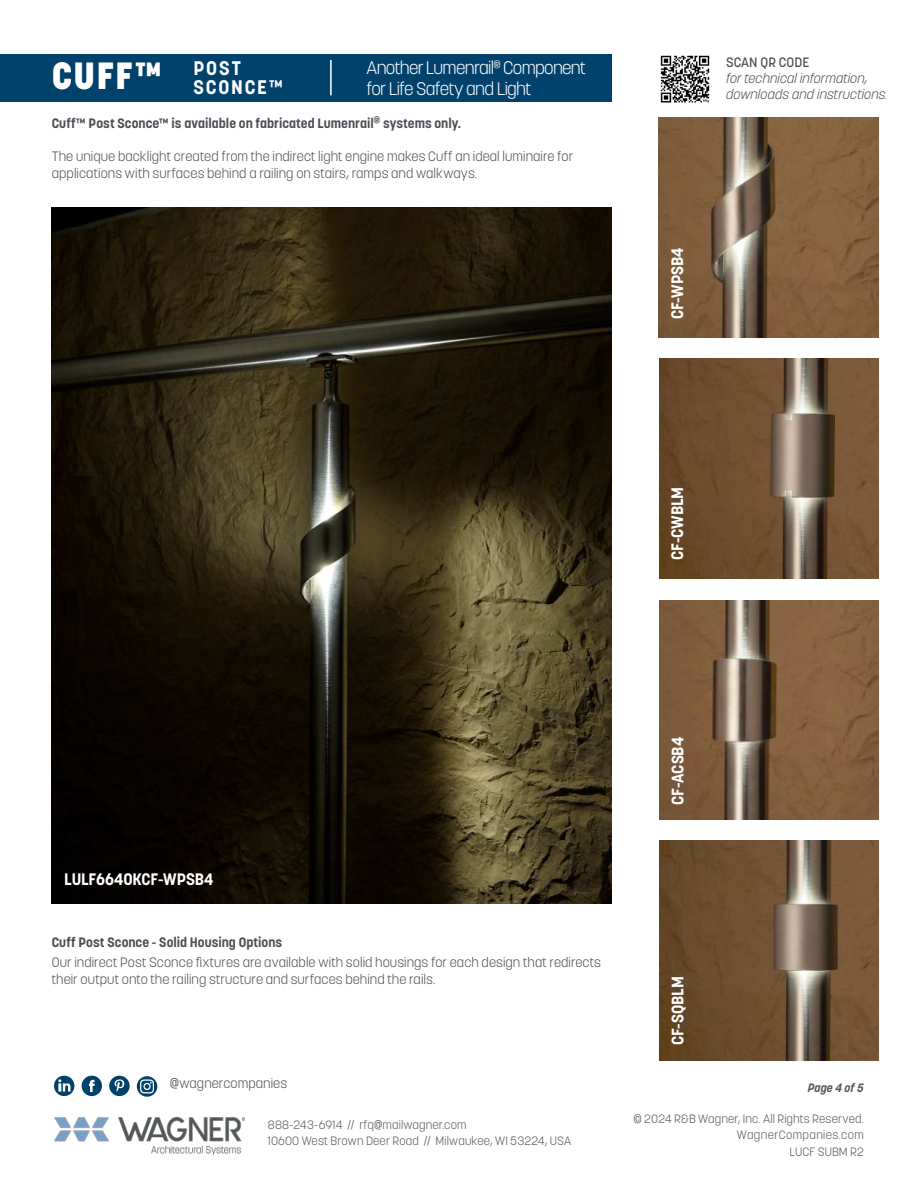
<style>
.page{position:relative;width:918px;height:1188px;background:#fff}
.page>*{position:absolute;margin:0;border:0;box-sizing:border-box;transform-origin:0 0}
.t1{font:800 37.5px "Korolev";color:#fff}
.t2{font:700 19.5px/19.5px "Korolev";letter-spacing:.095em;color:#fff}
.t3{font:300 18px/21.6px "Korolev";letter-spacing:-.04em;color:#fff}
.t4{font:700 16.5px "Korolev";color:#fff}
.t5{font:300 13.5px/16.5px "Korolev";letter-spacing:.005em;color:#4a4f55}
.t6{font:700 13.5px "Korolev";letter-spacing:.005em;color:#4a4f55}
.t7{font:italic 300 13.5px/16.2px "Korolev";color:#4a4f55}
.t8{font:500 13.5px "Korolev";color:#4a4f55}
.t9{font:300 12px/16.5px "Korolev";letter-spacing:.01em;color:#565a5c}
.t10{font:300 12px "Korolev";letter-spacing:.03em;color:#565a5c}
.t11{font:italic 700 12px "Korolev";color:#565a5c}
</style>
<div class="page">
<img style="left:54px;top:1117px;width:190px;height:37px">
<svg style="left:82px;top:1076px;width:20px;height:20px"></svg>
<svg style="left:54px;top:1076px;width:20px;height:20px"></svg>
<svg style="left:137px;top:1076px;width:20px;height:21px"></svg>
<svg style="left:109px;top:1076px;width:21px;height:20px"></svg>
<div style="left:0;top:54px;width:612px;height:47px;background:#00426b"></div>
<hr style="left:330px;top:60px;width:2px;height:35px;background:#fff">
<img style="left:660px;top:55px;width:50px;height:48px">
<img style="left:659px;top:118px;width:219px;height:219px">
<img style="left:52px;top:208px;width:560px;height:696px">
<img style="left:659px;top:358px;width:220px;height:220px">
<img style="left:659px;top:600px;width:219px;height:220px">
<img style="left:660px;top:841px;width:219px;height:219px">
<h1 class="t1" style="left:52px;top:52px;width:112px">CUFF™</h1>
<h3 class="t3" style="left:366px;top:57px;width:221px">Another Lumenrail<sup>®</sup> Component for Life Safety and Light</h3>
<h2 class="t2" style="left:193px;top:58px;width:91px">POST<br>SCONCE™</h2>
<p class="t6" style="left:52px;top:115px;width:411px">Cuff™ Post Sconce™ is available on fabricated Lumenrail<sup>®</sup> systems only.</p>
<p class="t5" style="left:52px;top:148px;width:523px">The unique backlight created from the indirect light engine makes Cuff an ideal luminaire for applications with surfaces behind a railing on stairs, ramps and walkways.</p>
<p class="t8" style="left:726px;top:53px;width:85px">SCAN QR CODE</p>
<p class="t7" style="left:726px;top:70px;width:163px">for technical information, downloads and instructions.</p>
<p class="t4" style="left:667px;top:319px;width:73px;rotate:-90deg">CF-WPSB4</p>
<p class="t4" style="left:667px;top:560px;width:75px;rotate:-90deg">CF-CWBLM</p>
<p class="t4" style="left:64px;top:869px;width:151px">LULF6640KCF-WPSB4</p>
<p class="t6" style="left:52px;top:933px;width:232px">Cuff Post Sconce - Solid Housing Options</p>
<p class="t5" style="left:52px;top:954px;width:551px">Our indirect Post Sconce fixtures are available with solid housings for each design that redirects their output onto the railing structure and surfaces behind the rails.</p>
<p class="t4" style="left:667px;top:805px;width:69px;rotate:-90deg">CF-ACSB4</p>
<p class="t4" style="left:667px;top:1045px;width:70px;rotate:-90deg">CF-SQBLM</p>
<p class="t5" style="left:170px;top:1075px;width:119px">@wagnercompanies</p>
<p class="t11" style="left:808px;top:1080px;width:58px">Page 4 of 5</p>
<p class="t9" style="left:268px;top:1116px;width:305px">888-243-6914 // rfq@mailwagner.com<br>10600 West Brown Deer Road // Milwaukee, WI 53224, USA</p>
<p class="t9" style="left:634px;top:1111px;width:232px">© 2024 R&amp;B Wagner, Inc. All Rights Reserved.</p>
<p class="t10" style="left:737px;top:1127px;width:129px">WagnerCompanies.com</p>
<p class="t9" style="left:741px;top:1127px;width:85px">WagnerCompan</p>
<p class="t9" style="left:790px;top:1143px;width:76px">LUCF SUBM R2</p>
</div>
